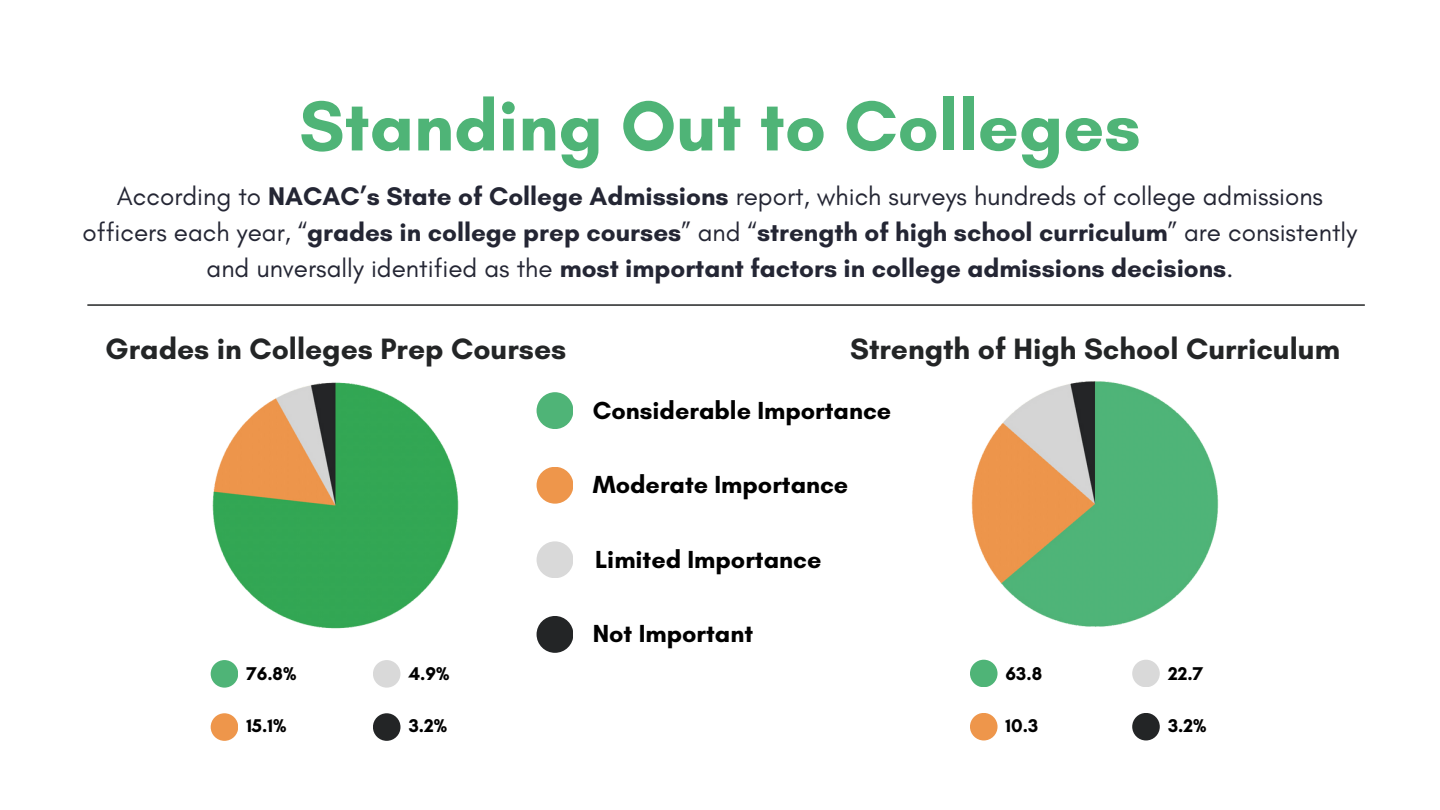
<style>
.page{position:relative;width:1440px;height:810px;background:#fff}
.page>*{position:absolute;margin:0;border:0;box-sizing:border-box;transform-origin:0 0}
.t1{font:700 72px "Glacial Indifference";color:#4fb477}
.t2{font:700 30px "Glacial Indifference";color:#232526}
.t3{font:700 26px/36px "Glacial Indifference";color:#242634;text-align:center}
.t4{font:700 25.1px "Glacial Indifference";color:#000}
.t5{font:700 18.8px "Glacial Indifference";color:#000}
.s1{font-weight:400}
</style>
<div class="page">
<img style="left:212px;top:382px;width:247px;height:247px">
<img style="left:971px;top:381px;width:248px;height:246px">
<div style="left:537px;top:392px;width:36px;height:37px;background:#4fb477;border-radius:50%"></div>
<div style="left:537px;top:467px;width:36px;height:37px;background:#ee964b;border-radius:50%"></div>
<div style="left:537px;top:541px;width:36px;height:37px;background:#d9d9d9;border-radius:50%"></div>
<div style="left:537px;top:616px;width:36px;height:37px;background:#232526;border-radius:50%"></div>
<div style="left:211px;top:660px;width:27px;height:28px;background:#4fb477;border-radius:50%"></div>
<div style="left:211px;top:713px;width:27px;height:28px;background:#ee964b;border-radius:50%"></div>
<div style="left:373px;top:660px;width:28px;height:28px;background:#d9d9d9;border-radius:50%"></div>
<div style="left:373px;top:713px;width:28px;height:28px;background:#232526;border-radius:50%"></div>
<hr style="left:88px;top:304px;width:1276px;height:2px;background:#232526">
<div style="left:970px;top:660px;width:28px;height:27px;background:#4fb477;border-radius:50%"></div>
<div style="left:970px;top:713px;width:28px;height:27px;background:#ee964b;border-radius:50%"></div>
<div style="left:1132px;top:660px;width:28px;height:27px;background:#d9d9d9;border-radius:50%"></div>
<div style="left:1132px;top:713px;width:28px;height:27px;background:#232526;border-radius:50%"></div>
<h3 class="t1" style="left:299px;top:82px;width:843px">Standing Out to Colleges</h3>
<h2 class="t3" style="left:83px;top:178px;width:1276px"><span class="s1">According to</span> NACAC’s State of College Admissions <span class="s1">report, which surveys hundreds of college admissions officers each year, “</span>grades in college prep courses<span class="s1">” and “</span>strength of high school curriculum<span class="s1">” are consistently and unversally identified as the</span> most important factors in college admissions decisions<span class="s1">.</span></h2>
<h2 class="t2" style="left:105px;top:331px;width:463px">Grades in Colleges Prep Courses</h2>
<p class="t2" style="left:850px;top:331px;width:491px">Strength of High School Curriculum</p>
<h3 class="t4" style="left:593px;top:395px;width:300px">Considerable Importance</h3>
<h3 class="t4" style="left:593px;top:469px;width:257px">Moderate Importance</h3>
<h3 class="t4" style="left:595px;top:544px;width:228px">Limited Importance</h3>
<p class="t5" style="left:246px;top:662px;width:52px">76.8%</p>
<p class="t5" style="left:246px;top:715px;width:42px">15.1%</p>
<p class="t5" style="left:409px;top:662px;width:42px">4.9%</p>
<p class="t5" style="left:409px;top:715px;width:40px">3.2%</p>
<p class="t4" style="left:593px;top:619px;width:162px">Not Important</p>
<p class="t5" style="left:1006px;top:662px;width:38px">63.8</p>
<p class="t5" style="left:1006px;top:714px;width:34px">10.3</p>
<p class="t5" style="left:1168px;top:662px;width:37px">22.7</p>
<p class="t5" style="left:1168px;top:714px;width:40px">3.2%</p>
</div>
